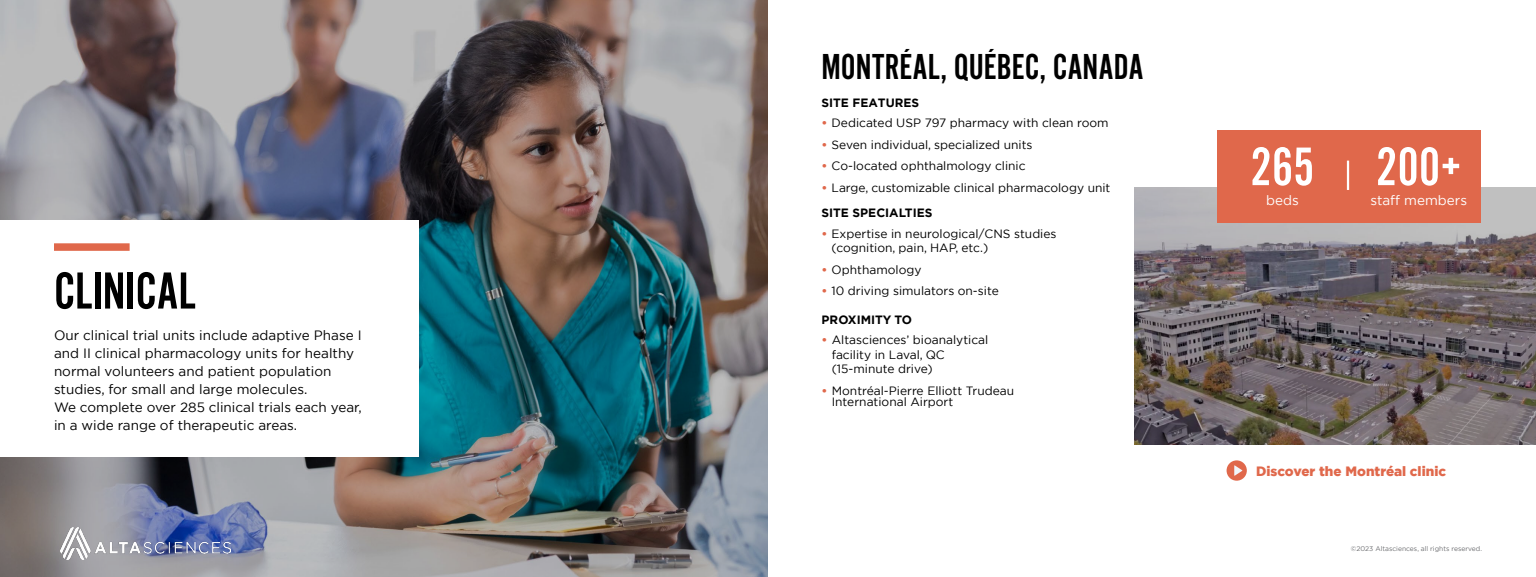
<style>
.page{position:relative;width:1536px;height:577px;background:#fff}
.page>*{position:absolute;margin:0;border:0;box-sizing:border-box;transform-origin:0 0}
.t1{font:56.25px "Alternate Got No 2 D";color:#fff}
.t2{font:54px "Alternate Got No 2 D";color:#000}
.t3{font:37.5px "Alternate Got No 2 D";color:#000}
.t4{font:13.5px/18px "Gotham";color:#000}
.t5{font:900 13.5px "Gotham";color:#e0684b}
.t6{font:13.5px "Gotham";color:#fff}
.t7{font:12px/14.4px "Gotham";color:#000}
.t8{font:700 12px "Gotham";color:#000}
.t9{font:6.75px "Gotham";color:#6d6e71}
.s1{font-weight:700;color:#e0684b}
.s2{font-weight:700}
</style>
<div class="page">
<img style="left:0;top:0;width:768px;height:576px">
<div style="left:0;top:220px;width:418px;height:235px;background:#fff"></div>
<div style="left:54px;top:243px;width:76px;height:7px;background:#e0684b"></div>
<div style="left:1226px;top:460px;width:21px;height:20px;background:#e0684b;border-radius:50%"></div>
<svg style="left:1234px;top:465px;width:8px;height:10px"></svg>
<img style="left:61px;top:527px;width:170px;height:31px">
<svg style="left:1134px;top:187px;width:402px;height:257px;background:#756c6d"></svg>
<div style="left:1217px;top:131px;width:264px;height:92px;background:#e0684b"></div>
<hr style="left:1347px;top:160px;width:2px;height:30px;background:#fff">
<h2 class="t2" style="left:54px;top:262px;width:143px">CLINICAL</h2>
<p class="t4" style="left:54px;top:325px;width:309px">Our clinical trial units include adaptive Phase I and II clinical pharmacology units for healthy normal volunteers and patient population studies, for small and large molecules.<br>We complete over 285 clinical trials each year, in a wide range of therapeutic areas.</p>
<h3 class="t3" style="left:821px;top:47px;width:324px">MONTRÉAL, QUÉBEC, CANADA</h3>
<p class="t8" style="left:821px;top:95px;width:99px">SITE FEATURES</p>
<p class="t7" style="left:821px;top:115px;width:289px"><span class="s1">•</span> Dedicated USP 797 pharmacy with clean room</p>
<p class="t7" style="left:821px;top:137px;width:213px"><span class="s1">•</span> Seven individual, specialized units</p>
<p class="t7" style="left:821px;top:158px;width:206px"><span class="s1">•</span> Co-located ophthalmology clinic</p>
<p class="t7" style="left:821px;top:174px;width:290px;line-height:25.9px"><span class="s1">•</span> Large, customizable clinical pharmacology unit<br><span class="s2">SITE SPECIALTIES</span></p>
<p class="t7" style="left:831px;top:226px;width:226px;text-indent:-10px"><span class="s1">•</span> Expertise in neurological/CNS studies (cognition, pain, HAP, etc.)</p>
<p class="t7" style="left:821px;top:261px;width:102px"><span class="s1">•</span> Ophthamology</p>
<p class="t7" style="left:821px;top:283px;width:179px"><span class="s1">•</span> 10 driving simulators on-site</p>
<p class="t8" style="left:822px;top:311px;width:92px">PROXIMITY TO</p>
<p class="t7" style="left:832px;top:332px;width:158px;text-indent:-10px"><span class="s1">•</span> Altasciences’ bioanalytical facility in Laval, QC (15-minute drive)</p>
<p class="t7" style="left:832px;top:384px;width:184px;line-height:11.2px;text-indent:-10px"><span class="s1">•</span> Montréal-Pierre Elliott Trudeau<br>International Airport</p>
<h1 class="t1" style="left:1250px;top:137px;width:66px">265</h1>
<p class="t6" style="left:1266px;top:191px;width:34px">beds</p>
<h1 class="t1" style="left:1376px;top:137px;width:87px">200+</h1>
<p class="t6" style="left:1370px;top:191px;width:98px">staff members</p>
<p class="t5" style="left:1256px;top:461px;width:191px">Discover the Montréal clinic</p>
<p class="t9" style="left:1351px;top:544px;width:133px">©2023 Altasciences, all rights reserved.</p>
</div>
